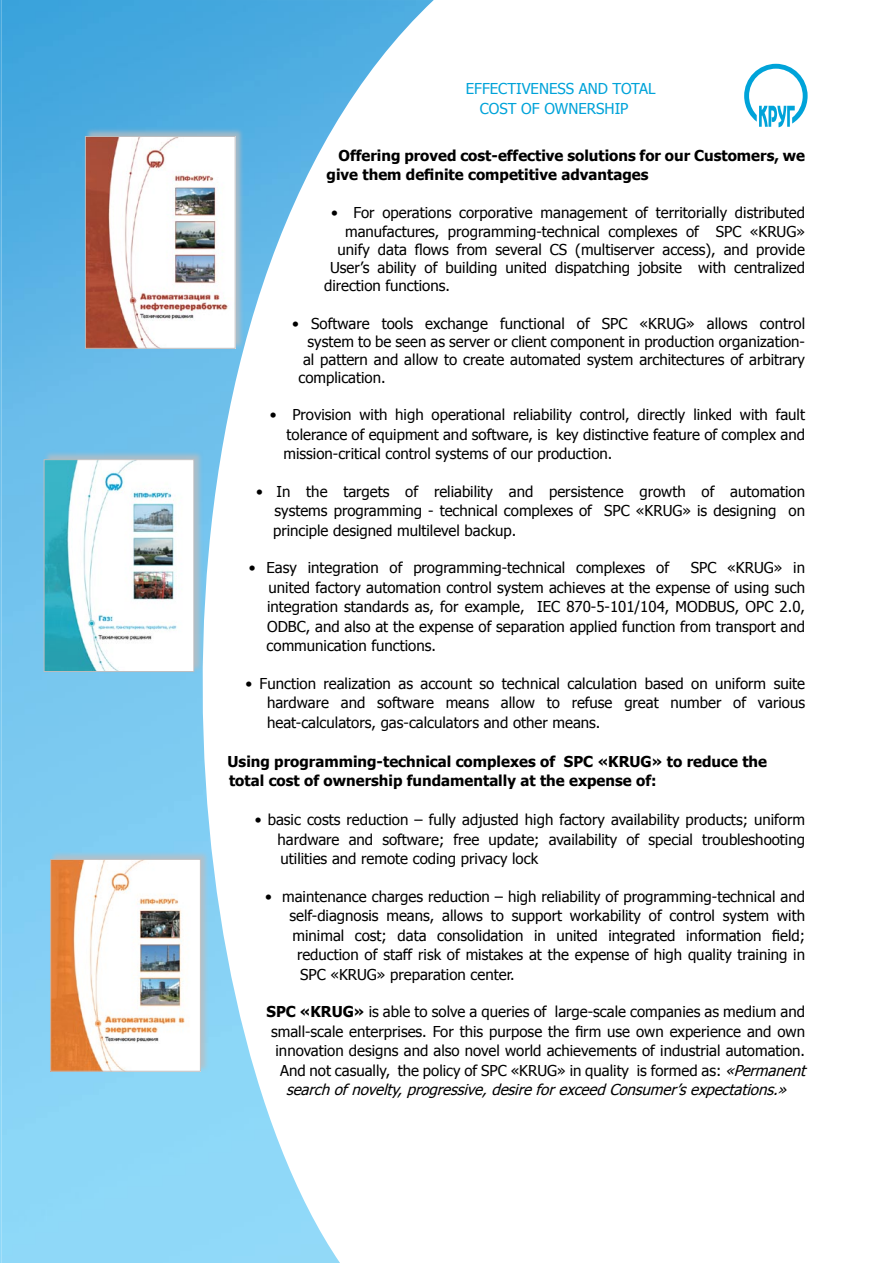
<style>
.page{position:relative;width:893px;height:1263px;background:#fff}
.page>*{position:absolute;margin:0;border:0;box-sizing:border-box;transform-origin:0 0}
.t1{font:15px/19.5px "Tahoma";color:#000;text-align:justify}
.t2{font:700 15px/19.5px "Tahoma";color:#000}
.t3{font:italic 15px "Tahoma";color:#000}
.t4{font:15px "Tahoma";color:#00a3d9}
.s1{font-weight:700}
.s2{font-style:italic}
</style>
<div class="page">
<img style="left:3px;top:0;width:431px;height:1262px">
<img style="left:0;top:0;width:3px;height:1262px">
<svg style="left:744px;top:64px;width:64px;height:63px"></svg>
<div style="left:42px;top:449px;width:162px;height:224px;background:#bcbdbf;opacity:.75"></div>
<img style="left:46px;top:461px;width:146px;height:209px">
<div style="left:44px;top:459px;width:150px;height:213px;border:1px solid #bcbdbf"></div>
<div style="left:84px;top:126px;width:162px;height:224px;background:#bcbdbf;opacity:.75"></div>
<img style="left:87px;top:138px;width:147px;height:209px">
<div style="left:85px;top:136px;width:151px;height:213px;border:1px solid #bcbdbf"></div>
<div style="left:49px;top:849px;width:162px;height:224px;background:#bcbdbf;opacity:.75"></div>
<img style="left:52px;top:861px;width:147px;height:208px">
<div style="left:50px;top:859px;width:151px;height:212px;border:1px solid #bcbdbf"></div>
<p class="t4" style="left:466px;top:79px;width:18px">Effectiveness</p>
<p class="t4" style="left:579px;top:79px;width:11px">and</p>
<p class="t4" style="left:613px;top:79px;width:10px">total</p>
<p class="t4" style="left:480px;top:98px;width:11px">cost</p>
<p class="t4" style="left:521px;top:98px;width:34px">of ownership</p>
<p class="t2" style="left:327px;top:144px;width:480px;text-indent:12px">Offering proved cost-effective solutions for our Customers, we give them definite competitive advantages</p>
<p class="t1" style="left:331px;top:202px;width:475px;text-align:right">• For operations corporative management of territorially distributed manufactures, programming-technical complexes of SPC «KRUG»</p>
<p class="t1" style="left:338px;top:239px;width:469px">unify data flows from several CS (multiserver access), and provide</p>
<p class="t1" style="left:330px;top:257px;width:476px">User’s ability of building united dispatching jobsite with centralized</p>
<p class="t1" style="left:324px;top:275px;width:127px">direction functions.</p>
<p class="t1" style="left:292px;top:313px;width:514px">• Software tools exchange functional of SPC «KRUG» allows control</p>
<p class="t1" style="left:308px;top:331px;width:499px">system to be seen as server or client component in production organization-</p>
<p class="t1" style="left:303px;top:349px;width:503px">al pattern and allow to create automated system architectures of arbitrary</p>
<p class="t1" style="left:299px;top:367px;width:89px">complication.</p>
<p class="t1" style="left:284px;top:404px;width:523px;text-indent:-14px">• Provision with high operational reliability control, directly linked with fault tolerance of equipment and software, is key distinctive feature of complex and mission-critical control systems of our production.</p>
<p class="t1" style="left:273px;top:481px;width:533px;text-indent:-17px">• In the targets of reliability and persistence growth of automation systems programming - technical complexes of SPC «KRUG» is designing on principle designed multilevel backup.</p>
<p class="t1" style="left:249px;top:557px;width:422px">• Easy integration of programming-technical complexes of</p>
<p class="t1" style="left:267px;top:557px;width:540px;text-indent:424px">SPC «KRUG» in united factory automation control system achieves at the expense of using such integration standards as, for example, IEC 870-5-101/104, MODBUS, ОРС 2.0, ODBC, and also at the expense of separation applied function from transport and communication functions.</p>
<p class="t1" style="left:267px;top:673px;width:539px;text-indent:-22px">• Function realization as account so technical calculation based on uniform suite hardware and software means allow to refuse great number of various heat-calculators, gas-calculators and other means.</p>
<p class="t2" style="left:228px;top:750px;width:541px">Using programming-technical complexes of SPC «KRUG» to reduce the total cost of ownership fundamentally at the expense of:</p>
<p class="t1" style="left:278px;top:809px;width:529px;text-indent:-23px">• basic costs reduction – fully adjusted high factory availability products; uniform hardware and software; free update; availability of special troubleshooting utilities and remote coding privacy lock</p>
<p class="t1" style="left:265px;top:886px;width:541px">• maintenance charges reduction – high reliability of programming-technical and</p>
<p class="t1" style="left:290px;top:905px;width:517px">self-diagnosis means, allows to support workability of control system with</p>
<p class="t1" style="left:293px;top:925px;width:514px">minimal cost; data consolidation in united integrated information field;</p>
<p class="t1" style="left:297px;top:944px;width:509px">reduction of staff risk of mistakes at the expense of high quality training in</p>
<p class="t1" style="left:300px;top:964px;width:216px">SPC «KRUG» preparation center.</p>
<p class="t1" style="left:267px;top:1001px;width:540px"><span class="s1">SPC «KRUG»</span> is able to solve a queries of large-scale companies as medium and</p>
<p class="t1" style="left:271px;top:1021px;width:536px">small-scale enterprises. For this purpose the firm use own experience and own</p>
<p class="t1" style="left:276px;top:1040px;width:531px">innovation designs and also novel world achievements of industrial automation.</p>
<p class="t1" style="left:280px;top:1060px;width:531px">And not casually, the policy of SPC «KRUG» in quality is formed as: <span class="s2">«Permanent</span></p>
<p class="t3" style="left:286px;top:1080px;width:507px">searchofnovelty,progressive,desireforexceedConsumer’sexpectations.»</p>
</div>
